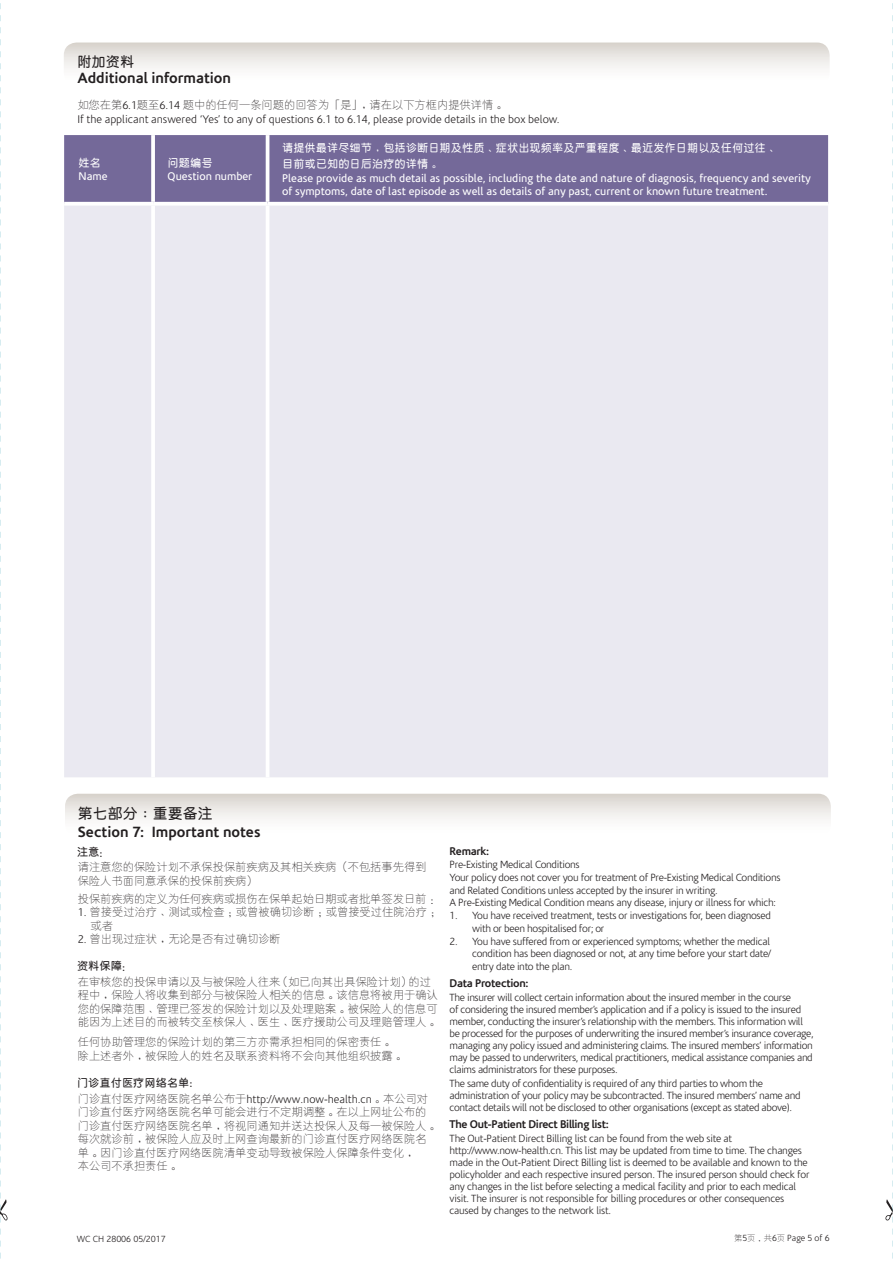
<style>
.page{position:relative;width:893px;height:1263px;background:#fff}
.page>*{position:absolute;margin:0;border:0;box-sizing:border-box;transform-origin:0 0}
.Grey_Box{font:700 15px "Corisande";color:#231f20}
.Grey_Box-2{font:600 15px "C Yuen 2 HKS";color:#231f20}
.Grey_Box-3{font:600 14.25px "C Yuen 2 HKS";color:#231f20}
.Teams{font:300 11.25px/13.5px "C Yuen 2 HKS";color:#231f20}
.Teams-2{font:11.25px/13.5px "Corisande";color:#fff}
.Teams-3{font:300 11.25px "Corisande";color:#231f20}
.Teams-4{font:600 11.25px "C Yuen 2 HKS";color:#fff}
.t1{font:700 11.25px "Corisande";letter-spacing:-.025em;color:#231f20}
.Teams-5{font:600 11.25px "C Yuen 2 HKS";color:#231f20}
.t2{font:300 10.5px/12px "Corisande";letter-spacing:-.025em;color:#231f20}
.Page_No{font:300 9px "Corisande";color:#231f20}
.s1{font-family:"Corisande"}
.s2{font-family:"C Yuen 2 HKS";font-size:8.25px}
</style>
<div class="page">
<svg style="left:64px;top:43px;width:766px;height:25px"></svg>
<div style="left:64px;top:135px;width:764px;height:67px;background:#746999"></div>
<div style="left:64px;top:206px;width:764px;height:571px;background:#eae9f1"></div>
<svg style="left:151px;top:135px;width:4px;height:67px"></svg>
<hr style="left:151px;top:206px;width:4px;height:571px;background:#fff">
<hr style="left:266px;top:135px;width:3px;height:67px;background:#fff">
<hr style="left:266px;top:206px;width:3px;height:571px;background:#fff">
<svg style="left:65px;top:794px;width:766px;height:25px"></svg>
<svg style="left:885px;top:3px;width:8px;height:1256px"></svg>
<svg style="left:0;top:3px;width:8px;height:1256px"></svg>
<p class="Grey_Box-3" style="left:77px;top:52px;width:58px">附加資料</p>
<p class="Grey_Box" style="left:77px;top:69px;width:155px">Additional information</p>
<p class="Teams" style="left:77px;top:98px;width:429px">如您在第<span class="s1">6.1</span>題至<span class="s1">6.14</span> 題中的任何一條問題的回答為「是」，請在以下方框內提供詳情。</p>
<p class="Teams-3" style="left:77px;top:113px;width:484px">If the applicant answered ‘Yes’ to any of questions 6.1 to 6.14, please provide details in the box below.</p>
<p class="Teams-4" style="left:79px;top:155px;width:24px">姓名</p>
<p class="Teams-2" style="left:79px;top:170px;width:31px">Name</p>
<p class="Teams-4" style="left:282px;top:140px;width:496px">請提供最詳盡細節，包括診斷日期及性質、症狀出現頻率及嚴重程度、最近發作日期以及任何過往、</p>
<p class="Teams-4" style="left:282px;top:156px;width:159px">目前或已知的日後治療的詳情。</p>
<p class="Teams-2" style="left:282px;top:171px;width:530px">Please provide as much detail as possible, including the date and nature of diagnosis, frequency and severity of symptoms, date of last episode as well as details of any past, current or known future treatment.</p>
<p class="Teams-4" style="left:168px;top:155px;width:46px">問題編號</p>
<p class="Teams-2" style="left:168px;top:170px;width:86px">Question number</p>
<p class="Grey_Box-2" style="left:78px;top:803px;width:136px">第七部分：重要備注</p>
<p class="Grey_Box" style="left:78px;top:823px;width:184px">Section 7: Important notes</p>
<p class="Teams-5" style="left:77px;top:844px;width:27px">注意:</p>
<p class="Teams" style="left:78px;top:860px;width:350px">請注意您的保險計劃不承保投保前疾病及其相關疾病（不包括事先得到保險人書面同意承保的投保前疾病）</p>
<p class="Teams" style="left:78px;top:891px;width:361px">投保前疾病的定義為任何疾病或損傷在保單起始日期或者批單簽發日前：</p>
<p class="Teams" style="left:91px;top:904px;width:349px;text-indent:-13px"><span class="s1">1.</span> 曾接受過治療、測試或檢查；或曾被確切診斷；或曾接受過住院治療；或者</p>
<p class="Teams" style="left:78px;top:931px;width:205px"><span class="s1">2.</span> 曾出現過症狀，無論是否有過確切診斷</p>
<p class="Teams-5" style="left:77px;top:958px;width:50px">資料保障:</p>
<p class="Teams" style="left:78px;top:974px;width:361px">在審核您的投保申請以及與被保險人往來（如已向其出具保險計劃）的過程中，保險人將收集到部分與被保險人相關的信息。該信息將被用於確認您的保障範圍、管理已簽發的保險計劃以及處理賠案。被保險人的信息可能因為上述目的而被轉交至核保人、醫生、醫療援助公司及理賠管理人。</p>
<p class="Teams" style="left:78px;top:1035px;width:316px">任何協助管理您的保險計劃的第三方亦需承擔相同的保密責任。</p>
<p class="Teams" style="left:78px;top:1048px;width:328px">除上述者外，被保險人的姓名及聯繫資料將不會向其他組織披露。</p>
<p class="Teams-5" style="left:77px;top:1075px;width:117px">門診直付醫療網絡名單:</p>
<p class="Teams" style="left:78px;top:1091px;width:361px">門診直付醫療網絡醫院名單公佈於<span class="s1">http://www.now-health.cn</span>。本公司對門診直付醫療網絡醫院名單可能會進行不定期調整。在以上網址公佈的門診直付醫療網絡醫院名單，將視同通知並送達投保人及每一被保險人。每次就診前，被保險人應及時上網查詢最新的門診直付醫療網絡醫院名單。因門診直付醫療網絡醫院清單變動導致被保險人保障條件變化，<br>本公司不承擔責任。</p>
<p class="t1" style="left:449px;top:845px;width:41px">Remark:</p>
<p class="t2" style="left:449px;top:859px;width:132px">Pre-Existing Medical Conditions</p>
<p class="t2" style="left:449px;top:871px;width:333px;line-height:12.8px">Your policy does not cover you for treatment of Pre-Existing Medical Conditions and Related Conditions unless accepted by the insurer in writing.</p>
<p class="t2" style="left:449px;top:897px;width:328px">A Pre-Existing Medical Condition means any disease, injury or illness for which:</p>
<p class="t2" style="left:472px;top:909px;width:300px;line-height:12.8px;text-indent:-23px">1. You have received treatment, tests or investigations for, been diagnosed with or been hospitalised for; or</p>
<p class="t2" style="left:472px;top:935px;width:300px;line-height:12.8px;text-align:justify;text-indent:-23px">2. You have suffered from or experienced symptoms; whether the medical condition has been diagnosed or not, at any time before your start date/ entry date into the plan.</p>
<p class="t1" style="left:449px;top:977px;width:81px">Data Protection:</p>
<p class="t2" style="left:449px;top:992px;width:366px">The insurer will collect certain information about the insured member in the course<br>of considering the insured member’s application and if a policy is issued to the insured member, conducting the insurer’s relationship with the members. This information will be processed for the purposes of underwriting the insured member’s insurance coverage, managing any policy issued and administering claims. The insured members’ information may be passed to underwriters, medical practitioners, medical assistance companies and claims administrators for these purposes.</p>
<p class="t2" style="left:449px;top:1078px;width:353px">The same duty of confidentiality is required of any third parties to whom the administration of your policy may be subcontracted. The insured members’ name and contact details will not be disclosed to other organisations (except as stated above).</p>
<p class="t1" style="left:449px;top:1118px;width:161px">The Out-Patient Direct Billing list:</p>
<p class="t2" style="left:449px;top:1133px;width:362px">The Out-Patient Direct Billing list can be found from the web site at http://www.now-health.cn. This list may be updated from time to time. The changes made in the Out-Patient Direct Billing list is deemed to be available and known to the policyholder and each respective insured person. The insured person should check for any changes in the list before selecting a medical facility and prior to each medical visit. The insurer is not responsible for billing procedures or other consequences caused by changes to the network list.</p>
<p class="Page_No" style="left:77px;top:1234px;width:90px">WC CH 28006 05/2017</p>
<p class="Page_No" style="left:734px;top:1233px;width:97px"><span class="s2">第</span>5<span class="s2">頁</span><sub>，</sub><span class="s2">共</span>6<span class="s2">頁</span> Page 5 of 6</p>
</div>
